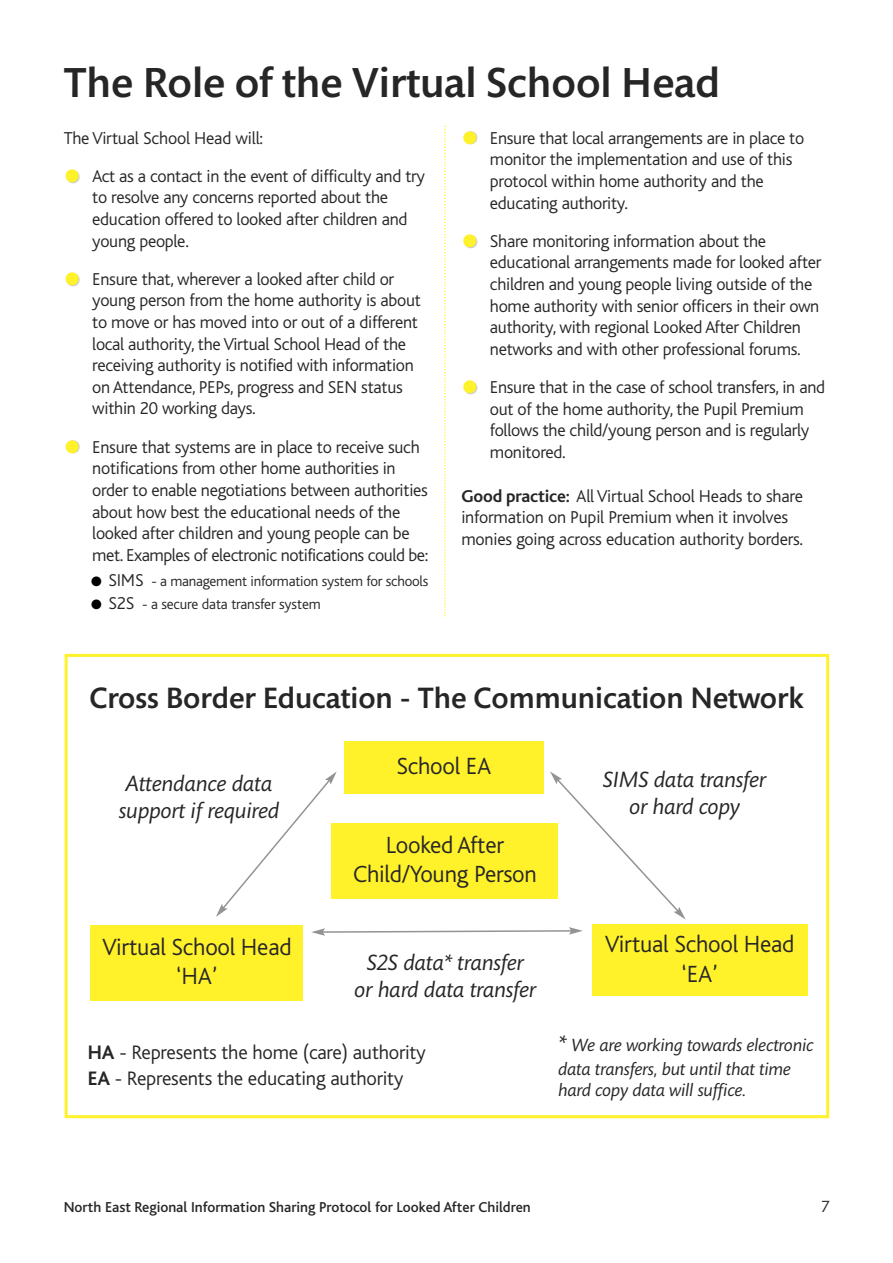
<style>
.page{position:relative;width:893px;height:1263px;background:#fff}
.page>*{position:absolute;margin:0;border:0;box-sizing:border-box;transform-origin:0 0}
.t1{font:500 42.75px "Mundo Sans";color:#272627}
.t2{font:500 30px "Mundo Sans";color:#272627}
.t3{font:300 24.45px/29.4px "Bliss";letter-spacing:-.01em;color:#272627;text-align:center}
.t4{font:italic 22.5px/27px "Mundo Sans";letter-spacing:-.01em;color:#272627;text-align:center}
.t5{font:300 20.4px/25.2px "Bliss";letter-spacing:-.01em;color:#272627}
.t6{font:300 18px/21.6px "Bliss";letter-spacing:-.015em;color:#272627}
.t7{font:italic 18px/23.5px "Mundo Sans";letter-spacing:-.01em;color:#272627}
.t8{font:italic 16.5px "Mundo Sans";color:#272627}
.t9{font:300 15px "Bliss";letter-spacing:-.015em;color:#272627}
.t10{font:500 15px "Bliss";color:#272627}
.s1{color:#ccc}
.s2{color:#000}
.s3{font-size:18px}
.s4{font-weight:700}
.s5{font-size:22.5px}
</style>
<div class="page">
<svg style="left:444px;top:126px;width:2px;height:490px"></svg>
<div style="left:65px;top:654px;width:764px;height:464px;border:3px solid #fff12a"></div>
<div style="left:344px;top:741px;width:199px;height:53px;background:#fff12a"></div>
<div style="left:332px;top:823px;width:226px;height:76px;background:#fff12a"></div>
<div style="left:91px;top:925px;width:212px;height:76px;background:#fff12a"></div>
<div style="left:592px;top:924px;width:216px;height:72px;background:#fff12a"></div>
<svg style="left:216px;top:771px;width:121px;height:146px"></svg>
<svg style="left:550px;top:771px;width:136px;height:148px"></svg>
<svg style="left:311px;top:927px;width:272px;height:9px"></svg>
<h1 class="t1" style="left:64px;top:66px;width:658px">The Role of the Virtual School Head</h1>
<p class="t6" style="left:64px;top:129px;width:201px">TheVirtual School Head will:</p>
<p class="t6" style="left:92px;top:167px;width:334px;text-indent:-26px"><span class="s1">●</span> Act as a contact in the event of difficulty and try to resolve any concerns reported about the education offered to looked after children and young people.</p>
<p class="t6" style="left:92px;top:270px;width:330px;text-indent:-26px"><span class="s1">●</span> Ensure that, wherever a looked after child or young person from the home authority is about to move or has moved into or out of a different local authority, theVirtual School Head of the receiving authority is notified with information on Attendance, PEPs, progress and SEN status within 20 working days.</p>
<p class="t6" style="left:92px;top:438px;width:338px;text-indent:-26px"><span class="s1">●</span> Ensure that systems are in place to receive such notifications from other home authorities in order to enable negotiations between authorities about how best the educational needs of the looked after children and young people can be met. Examples of electronic notifications could be:</p>
<p class="t9" style="left:91px;top:576px;width:339px"><span class="s2">●</span> <span class="s3">SIMS</span> - a management information system for schools</p>
<p class="t9" style="left:91px;top:599px;width:231px"><span class="s2">●</span> <span class="s3">S2S</span> - a secure data transfer system</p>
<p class="t6" style="left:490px;top:129px;width:316px;text-indent:-26px"><span class="s1">●</span> Ensure that local arrangements are in place to monitor the implementation and use of this protocol within home authority and the educating authority.</p>
<p class="t6" style="left:490px;top:232px;width:333px;text-indent:-26px"><span class="s1">●</span> Share monitoring information about the educational arrangements made for looked after children and young people living outside of the home authority with senior officers in their own authority, with regional Looked After Children networks and with other professional forums.</p>
<p class="t6" style="left:490px;top:378px;width:337px;text-indent:-26px"><span class="s1">●</span> Ensure that in the case of school transfers, in and out of the home authority, the Pupil Premium follows the child/young person and is regularly monitored.</p>
<p class="t6" style="left:461px;top:487px;width:343px"><span class="s4">Good practice:</span> AllVirtual School Heads to share information on Pupil Premium when it involves monies going across education authority borders.</p>
<h2 class="t2" style="left:89px;top:687px;width:716px">Cross Border Education - The Communication Network</h2>
<p class="t4" style="left:119px;top:772px;width:162px">Attendance data support if required</p>
<h3 class="t3" style="left:396px;top:754px;width:96px">School EA</h3>
<h3 class="t3" style="left:353px;top:833px;width:185px">Looked After<br>Child/Young Person</h3>
<p class="t4" style="left:603px;top:768px;width:165px">SIMS data transfer or hard copy</p>
<h3 class="t3" style="left:102px;top:934px;width:191px">Virtual School Head ‘HA’</h3>
<h3 class="t3" style="left:605px;top:932px;width:191px">Virtual School Head ‘EA’</h3>
<p class="t4" style="left:354px;top:951px;width:183px">S2S data* transfer<br>or hard data transfer</p>
<p class="t5" style="left:88px;top:1042px;width:340px"><span class="s4">HA</span> - Represents the home (care) authority<br><span class="s4">EA</span> - Represents the educating authority</p>
<p class="t7" style="left:558px;top:1035px;width:257px"><span class="s5">*</span> We are working towards electronic data transfers, but until that time</p>
<p class="t7" style="left:558px;top:1080px;width:190px">hard copy data will suffice.</p>
<p class="t10" style="left:64px;top:1202px;width:469px">North East Regional Information Sharing Protocol for Looked After Children</p>
<p class="t8" style="left:821px;top:1200px;width:10px">7</p>
</div>
